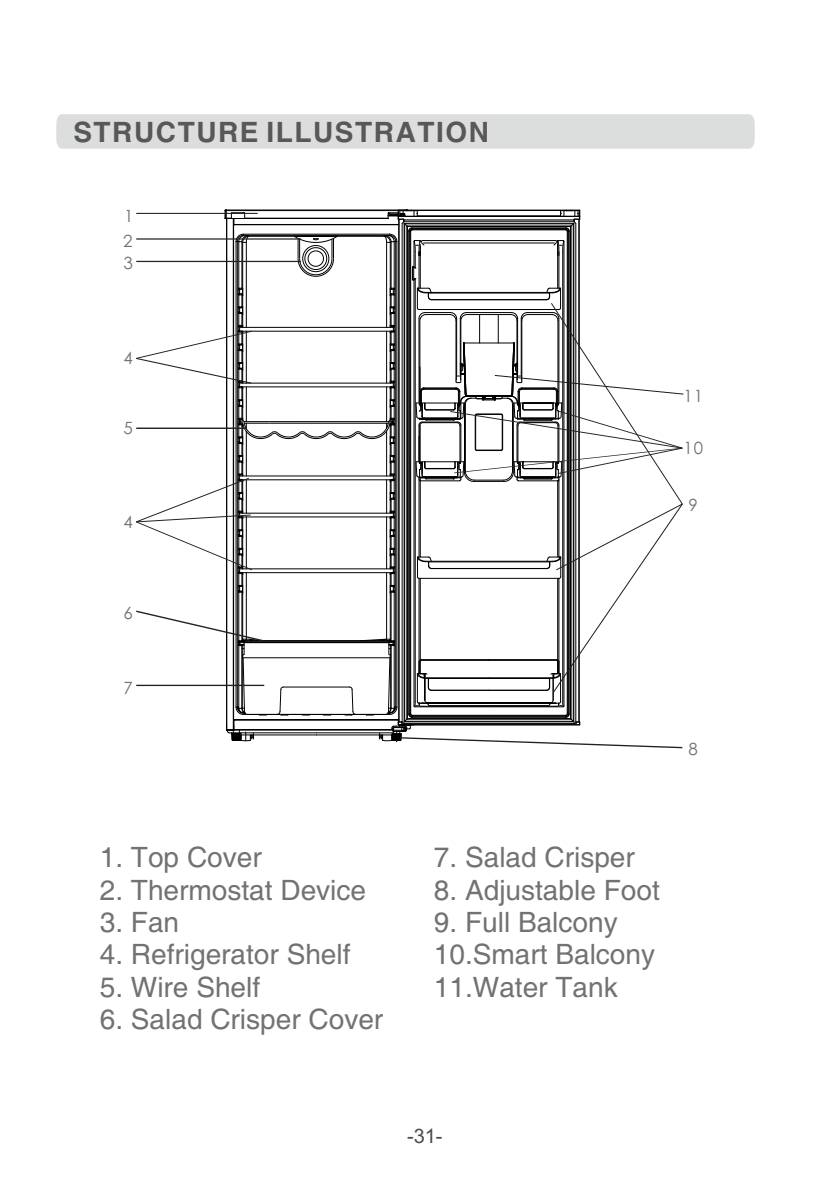
<style>
.page{position:relative;width:840px;height:1191px;background:#fff}
.page>*{position:absolute;margin:0;border:0;box-sizing:border-box;transform-origin:0 0}
.t1{font:28px/32.4px "Arial";color:#727272}
.t2{font:700 28px "Arial";letter-spacing:.055em;color:#595857}
.t3{font:20px "Arial";color:#4f4a4a}
.t4{font:16.8px/25px "Century Gothic";color:#727272}
</style>
<div class="page">
<div style="left:56px;top:114px;width:698px;height:35px;background:#dcdddd"></div>
<svg style="left:136px;top:209px;width:547px;height:539px"></svg>
<p class="t2" style="left:73px;top:121px;width:417px">STRUCTURE ILLUSTRATION</p>
<p class="t4" style="left:123px;top:205px;width:12px">1<br>2</p>
<p class="t4" style="left:123px;top:252px;width:11px">3</p>
<p class="t4" style="left:123px;top:347px;width:11px">4</p>
<p class="t4" style="left:123px;top:417px;width:11px">5</p>
<p class="t4" style="left:123px;top:511px;width:11px">4</p>
<p class="t4" style="left:123px;top:602px;width:11px">6</p>
<p class="t4" style="left:123px;top:676px;width:11px">7</p>
<p class="t4" style="left:683px;top:385px;width:21px">11</p>
<p class="t4" style="left:683px;top:437px;width:21px">10</p>
<p class="t4" style="left:688px;top:494px;width:11px">9</p>
<p class="t4" style="left:688px;top:737px;width:11px">8</p>
<p class="t1" style="left:100px;top:843px;width:163px">1. Top Cover</p>
<p class="t1" style="left:100px;top:876px;width:268px">2. Thermostat Device</p>
<p class="t1" style="left:100px;top:908px;width:81px">3. Fan</p>
<p class="t1" style="left:100px;top:941px;width:252px">4. Refrigerator Shelf</p>
<p class="t1" style="left:100px;top:973px;width:162px">5. Wire Shelf</p>
<p class="t1" style="left:100px;top:1005px;width:285px">6. Salad Crisper Cover</p>
<p class="t1" style="left:433px;top:843px;width:202px">7. Salad Crisper</p>
<p class="t1" style="left:433px;top:876px;width:227px">8. Adjustable Foot</p>
<p class="t1" style="left:433px;top:908px;width:222px">9. Full Balcony<br>10.Smart Balcony<br>11.Water Tank</p>
<p class="t3" style="left:407px;top:1128px;width:37px">-31-</p>
</div>
